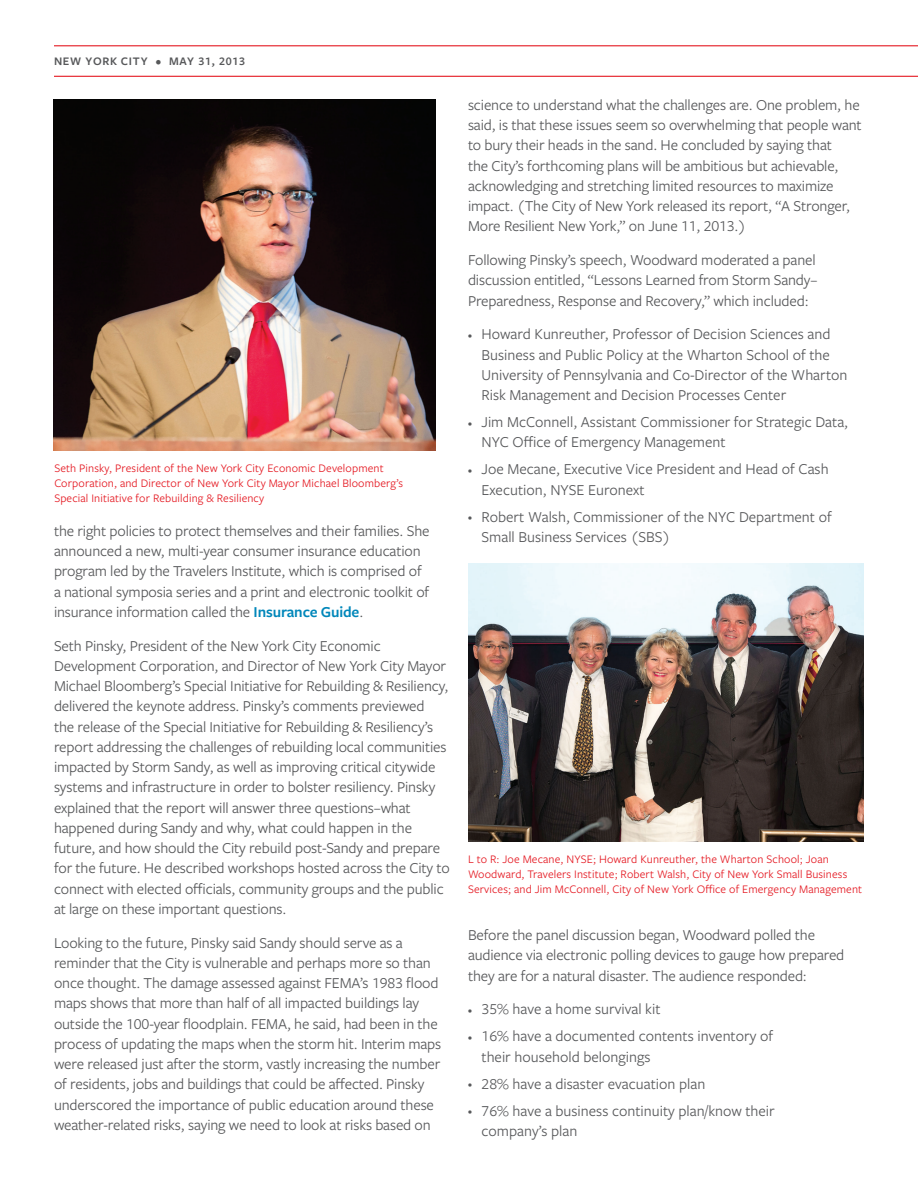
<style>
.page{position:relative;width:918px;height:1188px;background:#fff}
.page>*{position:absolute;margin:0;border:0;box-sizing:border-box;transform-origin:0 0}
.t1{font:15.75px/20.2px "Freight Sans Pro";letter-spacing:-.01em;color:#57585a}
.t2{font:12px/15px "Freight Sans Pro";letter-spacing:.01em;color:#e51a23}
.t3{font:600 12px "Freight Sans Pro";letter-spacing:.06em;color:#57585a}
.s1{font-weight:600;color:#0087ba}
.s2{font-size:8.55px}
</style>
<div class="page">
<hr style="left:54px;top:45px;width:864px;height:1px;background:#e51a23">
<hr style="left:54px;top:76px;width:864px;height:1px;background:#e51a23">
<img style="left:54px;top:99px;width:382px;height:351px">
<img style="left:468px;top:564px;width:396px;height:277px">
<p class="t3" style="left:54px;top:53px;width:193px">New York City • May 31, 2013</p>
<p class="t2" style="left:54px;top:460px;width:350px">Seth Pinsky, President of the New York City Economic Development<br>Corporation, and Director of New York City Mayor Michael Bloomberg’s<br>Special Initiative for Rebuilding &amp; Resiliency</p>
<p class="t1" style="left:54px;top:520px;width:377px">the right policies to protect themselves and their families. She announced a new, multi-year consumer insurance education program led by the Travelers Institute, which is comprised of a national symposia series and a print and electronic toolkit of insurance information called the <span class="s1">Insurance Guide</span>.</p>
<p class="t1" style="left:54px;top:635px;width:397px">Seth Pinsky, President of the New York City Economic Development Corporation, and Director of New York City Mayor Michael Bloomberg’s Special Initiative for Rebuilding &amp; Resiliency, delivered the keynote address. Pinsky’s comments previewed<br>the release of the Special Initiative for Rebuilding &amp; Resiliency’s report addressing the challenges of rebuilding local communities impacted by Storm Sandy, as well as improving critical citywide systems and infrastructure in order to bolster resiliency. Pinsky explained that the report will answer three questions–what happened during Sandy and why, what could happen in the future, and how should the City rebuild post-Sandy and prepare for the future. He described workshops hosted across the City to connect with elected officials, community groups and the public at large on these important questions.</p>
<p class="t1" style="left:54px;top:932px;width:389px">Looking to the future, Pinsky said Sandy should serve as a reminder that the City is vulnerable and perhaps more so than once thought. The damage assessed against FEMA’s 1983 flood maps shows that more than half of all impacted buildings lay outside the 100-year floodplain. FEMA, he said, had been in the process of updating the maps when the storm hit. Interim maps were released just after the storm, vastly increasing the number of residents, jobs and buildings that could be affected. Pinsky underscored the importance of public education around these weather-related risks, saying we need to look at risks based on</p>
<p class="t1" style="left:468px;top:94px;width:395px">science to understand what the challenges are. One problem, he said, is that these issues seem so overwhelming that people want to bury their heads in the sand. He concluded by saying that<br>the City’s forthcoming plans will be ambitious but achievable, acknowledging and stretching limited resources to maximize impact. (The City of New York released its report, “A Stronger, More Resilient New York,” on June 11, 2013.)</p>
<p class="t1" style="left:468px;top:249px;width:351px;text-align:justify">Following Pinsky’s speech, Woodward moderated a panel discussion entitled, “Lessons Learned from Storm Sandy– Preparedness, Response and Recovery,” which included:</p>
<p class="t1" style="left:482px;top:323px;width:367px;text-indent:-14px"><span class="s2">•</span> Howard Kunreuther, Professor of Decision Sciences and Business and Public Policy at the Wharton School of the University of Pennsylvania and Co-Director of the Wharton Risk Management and Decision Processes Center</p>
<p class="t1" style="left:482px;top:411px;width:368px;text-indent:-14px"><span class="s2">•</span> Jim McConnell, Assistant Commissioner for Strategic Data,<br>NYC Office of Emergency Management</p>
<p class="t1" style="left:482px;top:458px;width:349px;text-indent:-14px"><span class="s2">•</span> Joe Mecane, Executive Vice President and Head of Cash<br>Execution, NYSE Euronext</p>
<p class="t1" style="left:482px;top:506px;width:352px;text-indent:-14px"><span class="s2">•</span> Robert Walsh, Commissioner of the NYC Department of<br>Small Business Services (SBS)</p>
<p class="t2" style="left:468px;top:851px;width:396px">L to R: Joe Mecane, NYSE; Howard Kunreuther, the Wharton School; Joan<br>Woodward, Travelers Institute; Robert Walsh, City of New York Small Business<br>Services; and Jim McConnell, City of New York Office of Emergency Management</p>
<p class="t1" style="left:468px;top:924px;width:378px">Before the panel discussion began, Woodward polled the audience via electronic polling devices to gauge how prepared they are for a natural disaster. The audience responded:</p>
<p class="t1" style="left:468px;top:998px;width:194px"><span class="s2">•</span> 35% have a home survival kit</p>
<p class="t1" style="left:482px;top:1025px;width:293px;text-indent:-14px"><span class="s2">•</span> 16% have a documented contents inventory of their household belongings</p>
<p class="t1" style="left:468px;top:1073px;width:239px"><span class="s2">•</span> 28% have a disaster evacuation plan</p>
<p class="t1" style="left:482px;top:1100px;width:295px;text-indent:-14px"><span class="s2">•</span> 76% have a business continuity plan/know their company’s plan</p>
</div>
